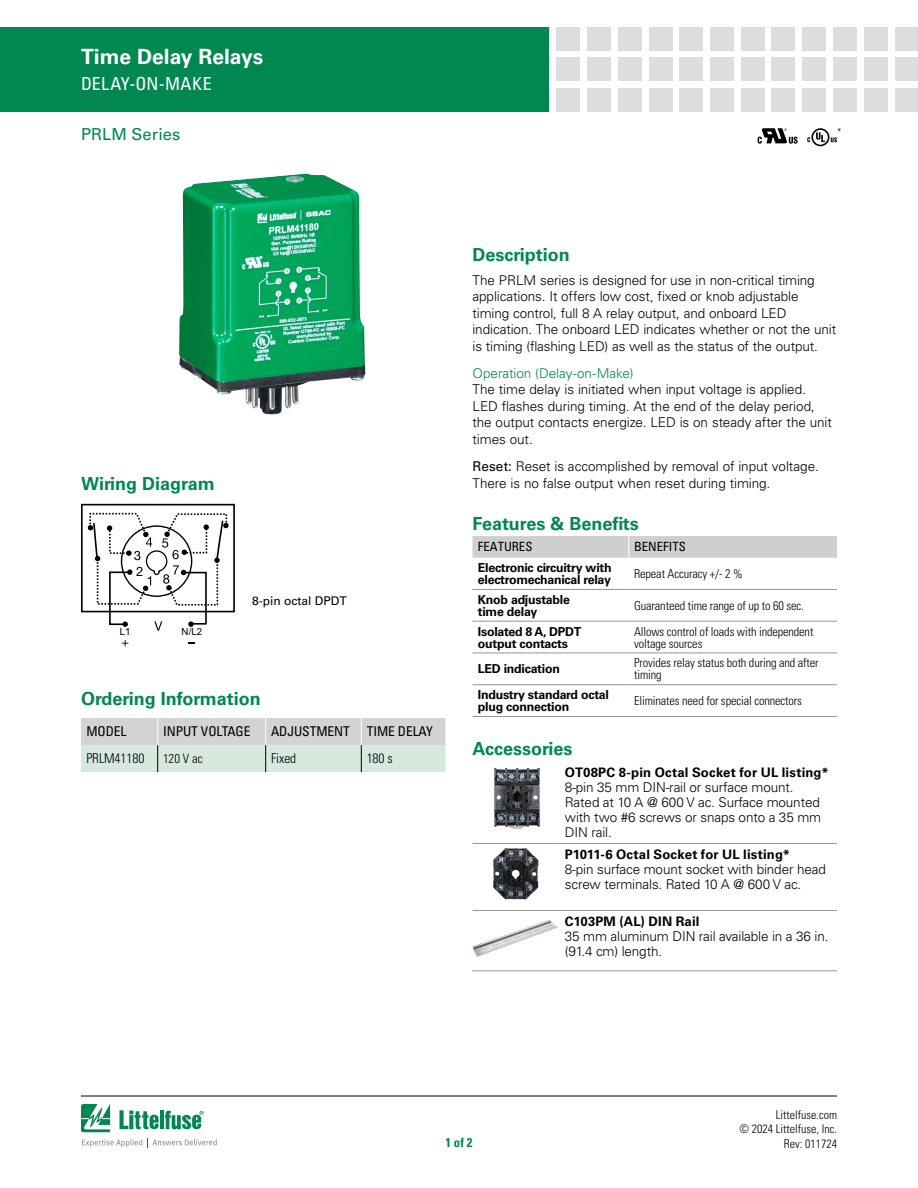
<style>
.page{position:relative;width:918px;height:1188px;background:#fff}
.page>*{position:absolute;margin:0;border:0;box-sizing:border-box;transform-origin:0 0}
.t1{font:700 21px "Univers LT Std";color:#fff}
.FACTS_HEAD{font:700 18px "Univers LT Std";color:#008752}
.t2{font:condensed 18px "Univers LT Std";letter-spacing:.025em;color:#fff}
.PRODUCT_SUBHEAD{font:16.5px "Univers LT Std";letter-spacing:.005em;color:#008752}
.Body_1{font:300 13.5px/16.5px "Univers LT Std";letter-spacing:-.01em;color:#000}
.Acess_table_text{font:300 13.5px/15px "Univers LT Std";letter-spacing:-.01em;color:#000}
.Order_info_chart_hea{font:condensed 13.5px "Univers LT Std";letter-spacing:-.005em;color:#000}
.Ordering_Info_text{font:300 condensed 13.5px "Univers LT Std";letter-spacing:-.005em;color:#000}
.Acess_table_text-2{font:700 13.2px "Univers LT Std";letter-spacing:.01em;color:#000}
.SubTitleTOC{font:condensed 12.75px "Univers LT Std";color:#000}
.Ordering_Info_text-2{font:300 condensed 12.75px "Univers LT Std";color:#000}
.t3{font:700 condensed 12.75px "Univers LT Std";color:#008752}
.Benefits_text{font:300 condensed 12.3px/12px "Univers LT Std";letter-spacing:-.01em;color:#000}
.features_text{font:700 12.3px/12px "Univers LT Std";letter-spacing:-.02em;color:#000}
.t4{font:300 condensed 12px/14.4px "Univers LT Std";color:#000;text-align:right}
.Chart_Text{font:12px "Univers LT Std";color:#000}
.t5{font:9.75px "Arial";color:#000}
.Ord_Part_Numb_Subhea{font:7.8px "Univers LT Std";color:#000}
.s1{color:#008752}
.s2{font-weight:400}
</style>
<div class="page">
<svg style="left:81px;top:1104px;width:29px;height:28px"></svg>
<hr style="left:160px;top:1111px;width:4px;height:18px;background:#008752">
<svg style="left:165px;top:1111px;width:39px;height:18px"></svg>
<svg style="left:120px;top:1110px;width:39px;height:19px"></svg>
<svg style="left:82px;top:1139px;width:60px;height:8px"></svg>
<svg style="left:152px;top:1139px;width:65px;height:7px"></svg>
<hr style="left:81px;top:1096px;width:756px;height:1px;background:#000">
<div style="left:557px;top:27px;width:23px;height:23px;background:#dcddde"></div>
<div style="left:557px;top:58px;width:23px;height:23px;background:#dcddde"></div>
<div style="left:557px;top:88px;width:23px;height:24px;background:#dcddde"></div>
<div style="left:587px;top:27px;width:24px;height:23px;background:#dcddde"></div>
<div style="left:587px;top:58px;width:24px;height:23px;background:#dcddde"></div>
<div style="left:587px;top:88px;width:24px;height:24px;background:#dcddde"></div>
<div style="left:618px;top:27px;width:24px;height:23px;background:#dcddde"></div>
<div style="left:618px;top:58px;width:24px;height:23px;background:#dcddde"></div>
<div style="left:618px;top:88px;width:24px;height:24px;background:#dcddde"></div>
<div style="left:649px;top:27px;width:23px;height:23px;background:#dcddde"></div>
<div style="left:649px;top:58px;width:23px;height:23px;background:#dcddde"></div>
<div style="left:649px;top:88px;width:23px;height:24px;background:#dcddde"></div>
<div style="left:679px;top:27px;width:24px;height:23px;background:#dcddde"></div>
<div style="left:679px;top:58px;width:24px;height:23px;background:#dcddde"></div>
<div style="left:679px;top:88px;width:24px;height:24px;background:#dcddde"></div>
<div style="left:710px;top:27px;width:24px;height:23px;background:#dcddde"></div>
<div style="left:710px;top:58px;width:24px;height:23px;background:#dcddde"></div>
<div style="left:710px;top:88px;width:24px;height:24px;background:#dcddde"></div>
<div style="left:741px;top:27px;width:23px;height:23px;background:#dcddde"></div>
<div style="left:741px;top:58px;width:23px;height:23px;background:#dcddde"></div>
<div style="left:741px;top:88px;width:23px;height:24px;background:#dcddde"></div>
<div style="left:772px;top:27px;width:23px;height:23px;background:#dcddde"></div>
<div style="left:772px;top:58px;width:23px;height:23px;background:#dcddde"></div>
<div style="left:772px;top:88px;width:23px;height:24px;background:#dcddde"></div>
<div style="left:833px;top:27px;width:24px;height:23px;background:#dcddde"></div>
<div style="left:833px;top:58px;width:24px;height:23px;background:#dcddde"></div>
<div style="left:833px;top:88px;width:24px;height:24px;background:#dcddde"></div>
<div style="left:802px;top:27px;width:24px;height:23px;background:#dcddde"></div>
<div style="left:802px;top:58px;width:24px;height:23px;background:#dcddde"></div>
<div style="left:802px;top:88px;width:24px;height:24px;background:#dcddde"></div>
<div style="left:864px;top:27px;width:23px;height:23px;background:#dcddde"></div>
<div style="left:864px;top:58px;width:23px;height:23px;background:#dcddde"></div>
<div style="left:864px;top:88px;width:23px;height:24px;background:#dcddde"></div>
<div style="left:895px;top:27px;width:23px;height:23px;background:#dcddde"></div>
<div style="left:895px;top:58px;width:23px;height:23px;background:#dcddde"></div>
<div style="left:895px;top:88px;width:23px;height:24px;background:#dcddde"></div>
<div style="left:0;top:27px;width:549px;height:85px;background:#008752"></div>
<img style="left:179px;top:174px;width:186px;height:240px">
<div style="left:81px;top:504px;width:154px;height:108px;border:2px solid #000"></div>
<svg style="left:122px;top:640px;width:6px;height:6px"></svg>
<svg style="left:88px;top:512px;width:141px;height:119px"></svg>
<svg style="left:81px;top:718px;width:365px;height:55px;background:#d3dcd9"></svg>
<hr style="left:472px;top:589px;width:157px;height:1px;background:#939598">
<hr style="left:629px;top:589px;width:208px;height:1px;background:#939598">
<hr style="left:472px;top:621px;width:157px;height:1px;background:#939598">
<hr style="left:629px;top:621px;width:208px;height:1px;background:#939598">
<hr style="left:472px;top:653px;width:157px;height:1px;background:#939598">
<hr style="left:629px;top:653px;width:208px;height:1px;background:#939598">
<hr style="left:472px;top:684px;width:157px;height:1px;background:#939598">
<hr style="left:629px;top:684px;width:208px;height:1px;background:#939598">
<hr style="left:472px;top:716px;width:157px;height:1px;background:#939598">
<hr style="left:629px;top:716px;width:208px;height:1px;background:#939598">
<div style="left:472px;top:536px;width:365px;height:22px;background:#cdcfd0"></div>
<hr style="left:472px;top:843px;width:87px;height:1px;background:#939598">
<hr style="left:559px;top:843px;width:278px;height:1px;background:#939598">
<hr style="left:472px;top:910px;width:87px;height:1px;background:#939598">
<hr style="left:559px;top:910px;width:278px;height:1px;background:#939598">
<hr style="left:472px;top:970px;width:87px;height:1px;background:#939598">
<hr style="left:559px;top:970px;width:278px;height:1px;background:#939598">
<img style="left:494px;top:767px;width:46px;height:62px">
<img style="left:493px;top:848px;width:46px;height:52px">
<img style="left:472px;top:920px;width:85px;height:37px">
<svg style="left:758px;top:128px;width:40px;height:16px"></svg>
<svg style="left:807px;top:128px;width:30px;height:18px"></svg>
<h1 class="t1" style="left:81px;top:44px;width:184px">Time Delay Relays</h1>
<h2 class="t2" style="left:81px;top:72px;width:132px">DELAY-ON-MAKE</h2>
<p class="PRODUCT_SUBHEAD" style="left:81px;top:125px;width:101px">PRLM Series</p>
<p class="Ord_Part_Numb_Subhea" style="left:837px;top:126px;width:6px">*</p>
<p class="FACTS_HEAD" style="left:81px;top:474px;width:135px">Wiring Diagram</p>
<p class="t5" style="left:120px;top:625px;width:12px">L1</p>
<p class="t5" style="left:182px;top:625px;width:22px">N/L2</p>
<p class="Chart_Text" style="left:252px;top:594px;width:96px">8-pin octal DPDT</p>
<p class="FACTS_HEAD" style="left:81px;top:688px;width:181px">Ordering Information</p>
<p class="Order_info_chart_hea" style="left:86px;top:723px;width:42px">MODEL</p>
<p class="Order_info_chart_hea" style="left:163px;top:723px;width:89px">INPUT VOLTAGE</p>
<p class="Order_info_chart_hea" style="left:271px;top:723px;width:80px">ADJUSTMENT</p>
<p class="Order_info_chart_hea" style="left:367px;top:723px;width:68px">TIME DELAY</p>
<p class="Ordering_Info_text" style="left:86px;top:751px;width:59px">PRLM41180</p>
<p class="Ordering_Info_text-2" style="left:163px;top:751px;width:41px">120 V ac</p>
<p class="Ordering_Info_text" style="left:271px;top:751px;width:27px">Fixed</p>
<p class="Ordering_Info_text" style="left:367px;top:751px;width:27px">180 s</p>
<p class="FACTS_HEAD" style="left:472px;top:245px;width:99px">Description</p>
<p class="Body_1" style="left:472px;top:272px;width:365px">The PRLM series is designed for use in non-critical timing applications. It offers low cost, fixed or knob adjustable timing control, full 8 A relay output, and onboard LED indication. The onboard LED indicates whether or not the unit is timing (flashing LED) as well as the status of the output.</p>
<p class="Body_1" style="left:472px;top:365px;width:361px"><span class="s1">Operation (Delay-on-Make)<br></span>The time delay is initiated when input voltage is applied.<br>LED flashes during timing. At the end of the delay period, the output contacts energize. LED is on steady after the unit times out.</p>
<p class="Body_1" style="left:472px;top:458px;width:348px"><span class="s2">Reset:</span> Reset is accomplished by removal of input voltage.<br>There is no false output when reset during timing.</p>
<p class="FACTS_HEAD" style="left:472px;top:513px;width:168px">Features &amp; Benefits</p>
<p class="SubTitleTOC" style="left:478px;top:539px;width:56px">FEATURES</p>
<p class="SubTitleTOC" style="left:634px;top:539px;width:53px">BENEFITS</p>
<p class="features_text" style="left:478px;top:562px;width:135px">Electronic circuitry with electromechanical relay</p>
<p class="Benefits_text" style="left:634px;top:568px;width:110px">Repeat Accuracy +/- 2 %</p>
<p class="features_text" style="left:478px;top:594px;width:94px">Knob adjustable time delay</p>
<p class="Benefits_text" style="left:634px;top:599px;width:171px">Guaranteed time range of up to 60 sec.</p>
<p class="features_text" style="left:478px;top:625px;width:105px">Isolated 8 A, DPDT output contacts</p>
<p class="Benefits_text" style="left:634px;top:625px;width:181px">Allows control of loads with independent voltage sources</p>
<p class="features_text" style="left:478px;top:663px;width:84px">LED indication</p>
<p class="Benefits_text" style="left:634px;top:657px;width:186px">Provides relay status both during and after timing</p>
<p class="features_text" style="left:478px;top:689px;width:133px">Industry standard octal plug connection</p>
<p class="Benefits_text" style="left:634px;top:695px;width:169px">Eliminates need for special connectors</p>
<p class="FACTS_HEAD" style="left:472px;top:738px;width:101px">Accessories</p>
<p class="Acess_table_text-2" style="left:565px;top:765px;width:265px">OT08PC 8-pin Octal Socket for UL listing*</p>
<p class="Acess_table_text" style="left:565px;top:780px;width:258px">8-pin 35 mm DIN-rail or surface mount.<br>Rated at 10 A @ 600 V ac. Surface mounted with two #6 screws or snaps onto a 35 mm<br>DIN rail.</p>
<p class="Acess_table_text-2" style="left:565px;top:847px;width:227px">P1011-6 Octal Socket for UL listing*</p>
<p class="Acess_table_text" style="left:565px;top:862px;width:262px">8-pin surface mount socket with binder head screw terminals. Rated 10 A @ 600 V ac.</p>
<p class="Acess_table_text-2" style="left:565px;top:914px;width:136px">C103PM (AL) DIN Rail</p>
<p class="Acess_table_text" style="left:565px;top:929px;width:265px">35 mm aluminum DIN rail available in a 36 in. (91.4 cm) length.</p>
<p class="t4" style="left:739px;top:1107px;width:99px">Littelfuse.com<br>© 2024 Littelfuse, Inc.</p>
<p class="t3" style="left:445px;top:1134px;width:29px">1 of 2</p>
<p class="t4" style="left:784px;top:1136px;width:55px">Rev: 011724</p>
</div>
